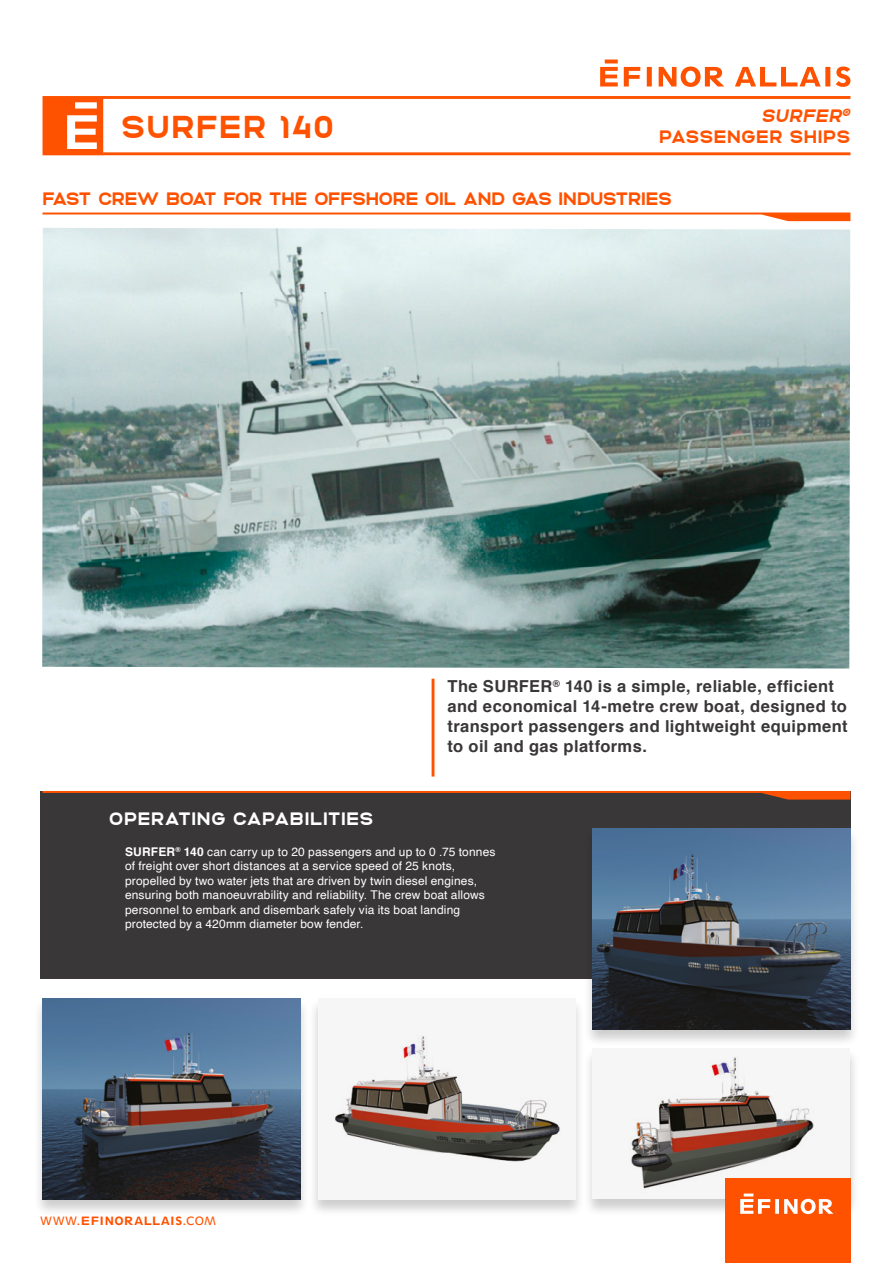
<style>
.page{position:relative;width:893px;height:1263px;background:#fff}
.page>*{position:absolute;margin:0;border:0;box-sizing:border-box;transform-origin:0 0}
.t1{font:31.65px "Altero";letter-spacing:.035em;color:#ff5200}
.t2{font:18px "Altero";letter-spacing:-.02em;color:#ff5200}
.t3{font:18px/21.6px "Altero";letter-spacing:.02em;color:#ff5200;text-align:right}
.t4{font:18px "Altero";letter-spacing:.01em;color:#fff}
.t5{font:700 16.5px/19.8px "Helvetica";letter-spacing:.025em;color:#3a3739}
.t6{font:12px/14.4px "Helvetica";letter-spacing:.01em;color:#fff}
.t7{font:12px "Spartan LT Std Heavy Class";letter-spacing:-.01em;color:#ff5200}
.s1{font-style:italic}
.s2{font-weight:700}
.s3{font-family:"Spartan LT Std Book Class"}
</style>
<div class="page">
<img style="left:42px;top:228px;width:808px;height:440px">
<svg style="left:43px;top:96px;width:60px;height:59px"></svg>
<hr style="left:103px;top:96px;width:747px;height:3px;background:#ff5200">
<hr style="left:103px;top:152px;width:747px;height:3px;background:#ff5200">
<svg style="left:735px;top:67px;width:115px;height:20px"></svg>
<svg style="left:600px;top:60px;width:124px;height:27px"></svg>
<div style="left:40px;top:791px;width:810px;height:187px;background:#3a3739"></div>
<div style="left:33px;top:997px;width:277px;height:220px;background:#000;opacity:.2"></div>
<img style="left:43px;top:998px;width:257px;height:201px">
<div style="left:583px;top:827px;width:277px;height:220px;background:#000;opacity:.2"></div>
<img style="left:592px;top:828px;width:258px;height:201px">
<div style="left:308px;top:997px;width:277px;height:220px;background:#000;opacity:.2"></div>
<div style="left:317px;top:998px;width:258px;height:201px;background:#f6f6f6"></div>
<img style="left:335px;top:1036px;width:225px;height:126px">
<div style="left:583px;top:1047px;width:277px;height:170px;background:#000;opacity:.2"></div>
<div style="left:592px;top:1048px;width:258px;height:151px;background:#f6f6f6"></div>
<img style="left:631px;top:1057px;width:185px;height:132px">
<hr style="left:432px;top:679px;width:2px;height:97px;background:#ff5200">
<svg style="left:43px;top:791px;width:807px;height:8px"></svg>
<svg style="left:43px;top:212px;width:807px;height:9px"></svg>
<div style="left:725px;top:1179px;width:125px;height:84px;background:#ff5200"></div>
<svg style="left:740px;top:1193px;width:93px;height:21px"></svg>
<h1 class="t1" style="left:121px;top:104px;width:215px">SURFER 140</h1>
<h2 class="t3" style="left:659px;top:104px;width:195px"><span class="s1">SURFER</span><sup>®<br></sup>PASSENGER SHIPS</h2>
<h2 class="t2" style="left:43px;top:185px;width:631px">FAST CREW BOAT FOR THE OFFSHORE OIL AND GAS INDUSTRIES</h2>
<h2 class="t4" style="left:109px;top:805px;width:266px">OPERATING CAPABILITIES</h2>
<h3 class="t5" style="left:448px;top:677px;width:402px">The SURFER<sup>®</sup> 140 is a simple, reliable, efficient and economical 14-metre crew boat, designed to transport passengers and lightweight equipment to oil and gas platforms.</h3>
<p class="t6" style="left:125px;top:845px;width:372px"><span class="s2">SURFER</span><sup>®</sup> <span class="s2">140</span> can carry up to 20 passengers and up to 0 .75 tonnes of freight over short distances at a service speed of 25 knots, propelled by two water jets that are driven by twin diesel engines, ensuring both manoeuvrability and reliability. The crew boat allows personnel to embark and disembark safely via its boat landing protected by a 420mm diameter bow fender.</p>
<p class="t7" style="left:40px;top:1213px;width:177px"><span class="s3">WWW.</span>EFINORALLAIS<span class="s3">.COM</span></p>
</div>
